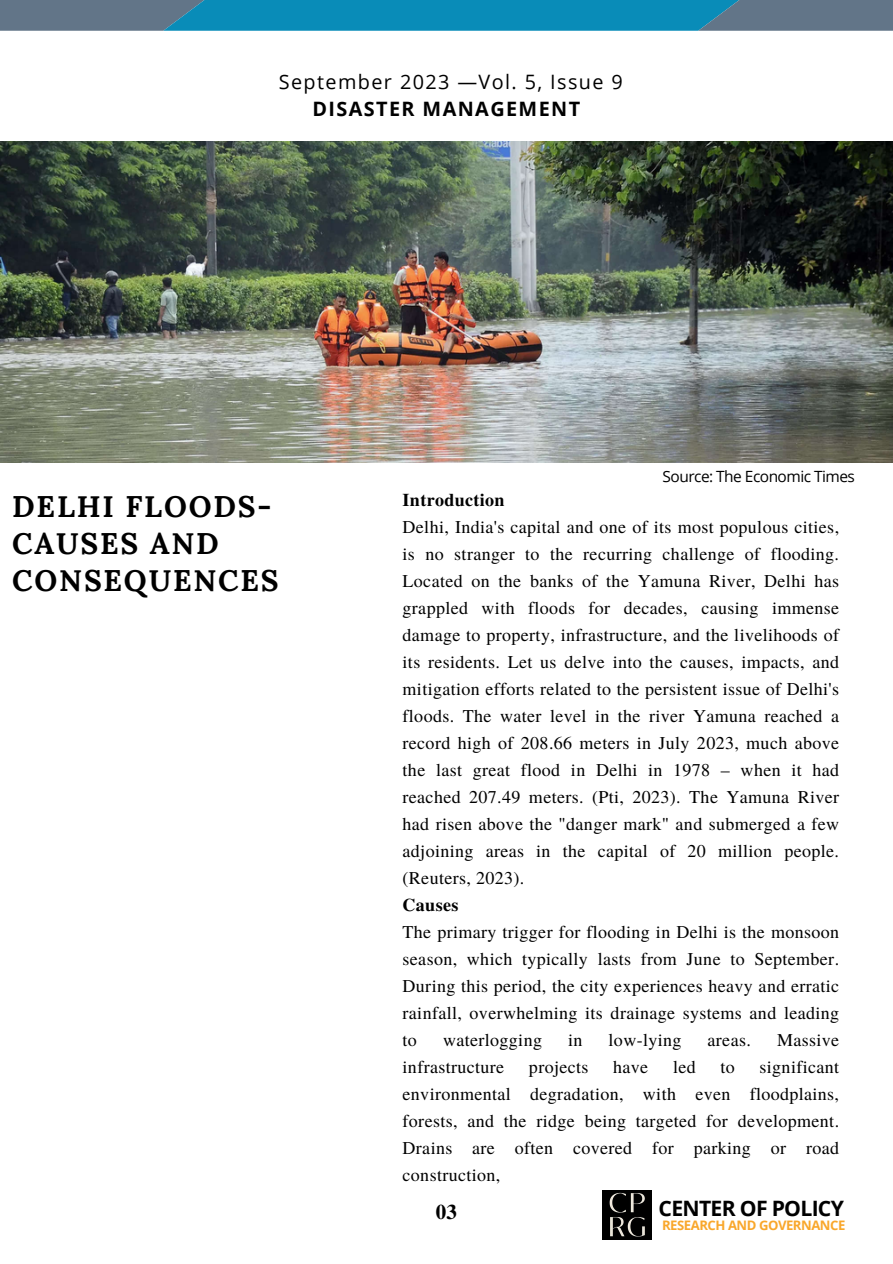
<style>
.page{position:relative;width:893px;height:1264px;background:#fff}
.page>*{position:absolute;margin:0;border:0;box-sizing:border-box;transform-origin:0 0}
.t1{font:700 29.7px/37px "Lora";letter-spacing:.06em;color:#000}
.t2{font:700 21.15px "Open Sans";letter-spacing:-.035em;color:#000}
.t3{font:700 21px "Te X Gyre Termes";color:#000}
.t4{font:19.8px "Open Sans";letter-spacing:.07em;color:#000}
.t5{font:700 19.8px "Open Sans";letter-spacing:.07em;color:#000}
.t6{font:18px/27px "Te X Gyre Termes";letter-spacing:.02em;color:#000;text-align:justify}
.t7{font:700 18px "Te X Gyre Termes";letter-spacing:.02em;color:#000}
.t8{font:15.45px "Open Sans";letter-spacing:-.035em;color:#000}
.t9{font:700 13.05px "Open Sans";letter-spacing:-.035em;color:#f9a72b}
</style>
<div class="page">
<img style="left:0;top:142px;width:892px;height:320px">
<svg style="left:0;top:0;width:892px;height:31px;background:#2e83a5"></svg>
<img style="left:602px;top:1190px;width:49px;height:49px">
<p class="t4" style="left:279px;top:68px;width:345px">September 2023 —Vol. 5, Issue 9</p>
<p class="t5" style="left:312px;top:95px;width:269px">DISASTER MANAGEMENT</p>
<p class="t8" style="left:662px;top:465px;width:194px">Source: The Economic Times</p>
<p class="t1" style="left:12px;top:487px;width:268px">DELHI FLOODS-<br>CAUSES AND<br>CONSEQUENCES</p>
<p class="t7" style="left:402px;top:486px;width:103px">Introduction</p>
<p class="t6" style="left:402px;top:512px;width:438px">Delhi, India's capital and one of its most populous cities, is no stranger to the recurring challenge of flooding.<br>Located on the banks of the Yamuna River, Delhi has grappled with floods for decades, causing immense damage to property, infrastructure, and the livelihoods of its residents. Let us delve into the causes, impacts, and mitigation efforts related to the persistent issue of Delhi's floods. The water level in the river Yamuna reached a record high of 208.66 meters in July 2023, much above the last great flood in Delhi in 1978 – when it had reached 207.49 meters. (Pti, 2023). The Yamuna River had risen above the "danger mark" and submerged a few adjoining areas in the capital of 20 million people. (Reuters, 2023).</p>
<p class="t7" style="left:402px;top:890px;width:57px">Causes</p>
<p class="t6" style="left:402px;top:917px;width:438px">The primary trigger for flooding in Delhi is the monsoon season, which typically lasts from June to September.<br>During this period, the city experiences heavy and erratic rainfall, overwhelming its drainage systems and leading to</p>
<p class="t6" style="left:443px;top:1025px;width:100px">waterlogging</p>
<p class="t6" style="left:568px;top:1025px;width:16px">in</p>
<p class="t6" style="left:608px;top:1025px;width:74px">low-lying</p>
<p class="t6" style="left:707px;top:1025px;width:45px">areas.</p>
<p class="t6" style="left:777px;top:1025px;width:64px">Massive</p>
<p class="t6" style="left:402px;top:1052px;width:103px">infrastructure</p>
<p class="t6" style="left:529px;top:1052px;width:61px">projects</p>
<p class="t6" style="left:613px;top:1052px;width:37px">have</p>
<p class="t6" style="left:673px;top:1052px;width:24px">led</p>
<p class="t6" style="left:720px;top:1052px;width:16px">to</p>
<p class="t6" style="left:402px;top:1052px;width:438px;text-indent:357px">significant environmental degradation, with even floodplains, forests, and the ridge being targeted for development.<br>Drains are often covered for parking or road construction,</p>
<p class="t2" style="left:658px;top:1192px;width:187px">CENTER OF POLICY</p>
<p class="t9" style="left:662px;top:1216px;width:185px">RESEARCH AND GOVERNANCE</p>
<p class="t3" style="left:436px;top:1195px;width:22px">03</p>
</div>
